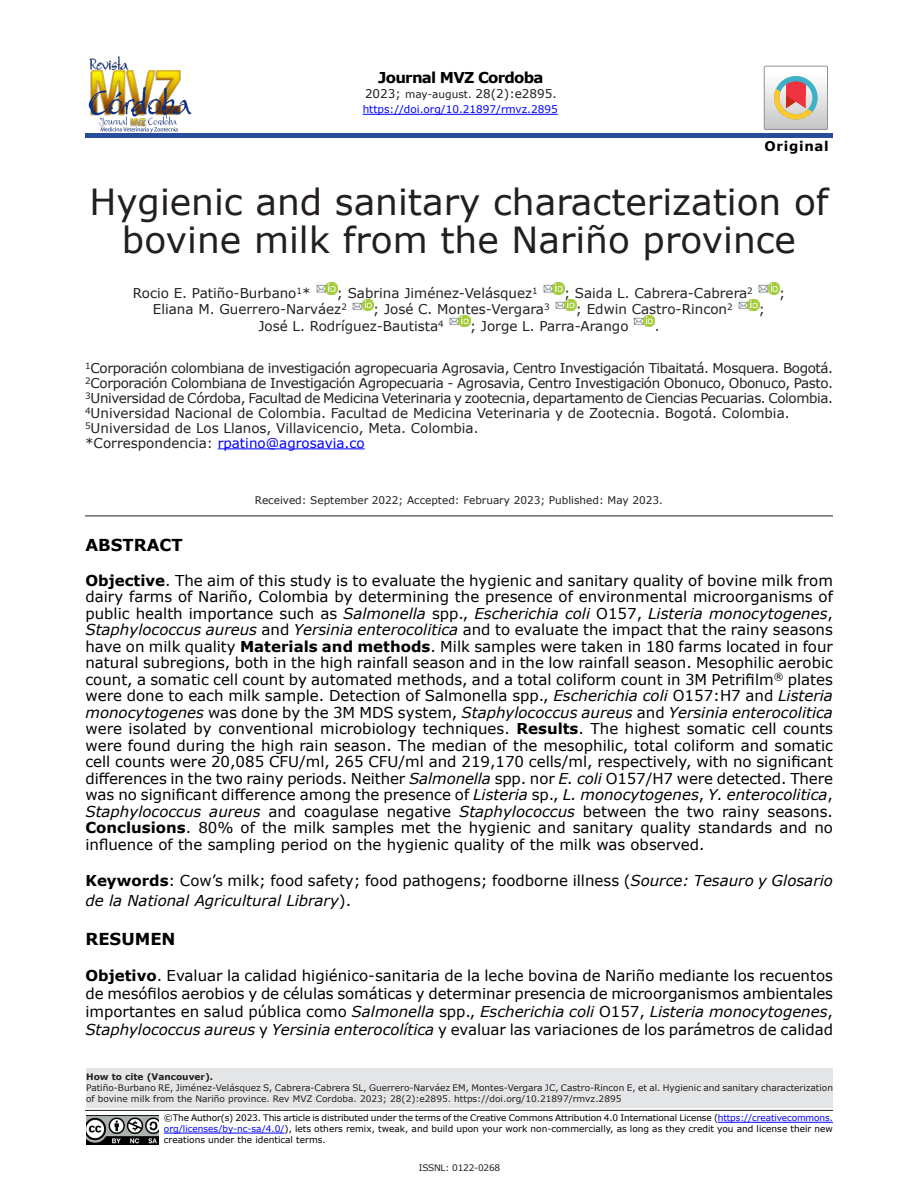
<style>
.page{position:relative;width:918px;height:1188px;background:#fff}
.page>*{position:absolute;margin:0;border:0;box-sizing:border-box;transform-origin:0 0}
.T1{font:36px/37.5px "Verdana";color:#231f20;text-align:center}
.t1{font:700 16.5px "Verdana";color:#000}
.t2{font:15px/16.5px "Verdana";color:#000;text-align:justify}
.t3{font:700 15px "Verdana";letter-spacing:-.05em;color:#000}
.Filiación{font:13.5px "Verdana";letter-spacing:-.03em;color:#231f20}
.Autores{font:13.5px "Verdana";color:#231f20}
.Filiación-2{font:13.5px "Verdana";color:#231f20}
.Filiación-3{font:13.5px "Verdana";color:#00f}
.t4{font:700 13.35px "Verdana";letter-spacing:.05em;color:#000}
.t5{font:12px "Verdana";color:#231f20}
.Recibido{font:10.5px "Verdana";color:#231f20}
.t6{font:10.5px "Verdana";color:#00f}
.t7{font:9px/10.8px "Verdana";color:#000;text-align:justify}
.t8{font:9px/10.8px "Verdana";color:#231f20}
.t9{font:700 9px "Verdana";color:#231f20}
.t10{font:9px "Verdana";letter-spacing:-.025em;color:#231f20}
.s1{font-size:10.5px}
.s2{color:#231f20}
.s3{font-weight:700}
.s4{font-style:italic}
.s5{color:#00f}
</style>
<div class="page">
<hr style="left:85px;top:1110px;width:748px;height:1px;background:#231f20">
<div style="left:86px;top:1068px;width:747px;height:39px;background:#e4e5e7"></div>
<hr style="left:85px;top:134px;width:748px;height:4px;background:#274d9b">
<hr style="left:363px;top:114px;width:195px;height:1px;background:#00f">
<hr style="left:718px;top:1122px;width:115px;height:1px;background:#00f">
<hr style="left:164px;top:1133px;width:121px;height:1px;background:#00f">
<img style="left:86px;top:1116px;width:73px;height:29px">
<img style="left:85px;top:56px;width:110px;height:78px">
<svg style="left:764px;top:66px;width:64px;height:63px"></svg>
<hr style="left:218px;top:448px;width:147px;height:1px;background:#00f">
<svg style="left:316px;top:283px;width:21px;height:11px"></svg>
<svg style="left:352px;top:299px;width:21px;height:12px"></svg>
<svg style="left:543px;top:283px;width:33px;height:27px"></svg>
<svg style="left:738px;top:283px;width:41px;height:27px"></svg>
<svg style="left:449px;top:315px;width:21px;height:12px"></svg>
<svg style="left:633px;top:315px;width:22px;height:12px"></svg>
<hr style="left:85px;top:516px;width:748px;height:1px;background:#231f20">
<p class="t3" style="left:378px;top:66px;width:167px">Journal MVZ Cordoba</p>
<p class="t5" style="left:365px;top:85px;width:193px">2023; <span class="s1">may-august.</span> 28(2):e2895.</p>
<p class="t6" style="left:363px;top:102px;width:197px">https://doi.org/10.21897/rmvz.2895</p>
<p class="t4" style="left:765px;top:137px;width:66px">Original</p>
<p class="T1" style="left:89px;top:183px;width:741px">Hygienic and sanitary characterization of bovine milk from the Nariño province</p>
<p class="Autores" style="left:133px;top:284px;width:179px">Rocio E. Patiño-Burbano<sup>1</sup>*</p>
<p class="Autores" style="left:337px;top:284px;width:202px">; Sabrina Jiménez-Velásquez<sup>1</sup></p>
<p class="Autores" style="left:564px;top:284px;width:190px">; Saida L. Cabrera-Cabrera<sup>2</sup></p>
<p class="Autores" style="left:779px;top:284px;width:8px">;</p>
<p class="Autores" style="left:153px;top:300px;width:195px">Eliana M. Guerrero-Narváez<sup>2</sup></p>
<p class="Autores" style="left:373px;top:300px;width:178px">; José C. Montes-Vergara<sup>3</sup></p>
<p class="Autores" style="left:576px;top:300px;width:158px">; Edwin Castro-Rincon<sup>2</sup></p>
<p class="Autores" style="left:759px;top:300px;width:8px">;</p>
<p class="Autores" style="left:258px;top:317px;width:187px">José L. Rodríguez-Bautista<sup>4</sup></p>
<p class="Autores" style="left:470px;top:317px;width:160px">; Jorge L. Parra-Arango</p>
<p class="Autores" style="left:655px;top:317px;width:6px">.</p>
<p class="Filiación" style="left:85px;top:359px;width:750px"><sup>1</sup>Corporación colombiana de investigación agropecuaria Agrosavia, Centro Investigación Tibaitatá. Mosquera. Bogotá.</p>
<p class="Filiación" style="left:85px;top:374px;width:749px"><sup>2</sup>Corporación Colombiana de Investigación Agropecuaria - Agrosavia, Centro Investigación Obonuco, Obonuco, Pasto.</p>
<p class="Filiación" style="left:85px;top:389px;width:750px"><sup>3</sup>Universidad de Córdoba, Facultad de Medicina Veterinaria y zootecnia, departamento de Ciencias Pecuarias. Colombia.</p>
<p class="Filiación-2" style="left:85px;top:404px;width:706px"><sup>4</sup>Universidad Nacional de Colombia. Facultad de Medicina Veterinaria y de Zootecnia. Bogotá. Colombia.</p>
<p class="Filiación-2" style="left:85px;top:419px;width:395px"><sup>5</sup>Universidad de Los Llanos, Villavicencio, Meta. Colombia.</p>
<p class="Filiación-3" style="left:85px;top:434px;width:281px"><span class="s2">*Correspondencia:</span> rpatino@agrosavia.co</p>
<p class="Recibido" style="left:255px;top:493px;width:410px">Received: September 2022; Accepted: February 2023; Published: May 2023.</p>
<p class="t1" style="left:85px;top:534px;width:99px">ABSTRACT</p>
<p class="t2" style="left:85px;top:572px;width:749px"><span class="s3">Objective</span>. The aim of this study is to evaluate the hygienic and sanitary quality of bovine milk from dairy farms of Nariño, Colombia by determining the presence of environmental microorganisms of public health importance such as <span class="s4">Salmonella</span> spp., <span class="s4">Escherichia coli</span> O157, <span class="s4">Listeria monocytogenes</span>, <span class="s4">Staphylococcus aureus</span> and <span class="s4">Yersinia enterocolitica</span> and to evaluate the impact that the rainy seasons have on milk quality <span class="s3">Materials and methods</span>. Milk samples were taken in 180 farms located in four natural subregions, both in the high rainfall season and in the low rainfall season. Mesophilic aerobic count, a somatic cell count by automated methods, and a total coliform count in 3M Petrifilm<sup>®</sup> plates were done to each milk sample. Detection of Salmonella spp., <span class="s4">Escherichia coli</span> O157:H7 and <span class="s4">Listeria monocytogenes</span> was done by the 3M MDS system, <span class="s4">Staphylococcus aureus</span> and <span class="s4">Yersinia enterocolitica </span>were isolated by conventional microbiology techniques. <span class="s3">Results</span>. The highest somatic cell counts were found during the high rain season. The median of the mesophilic, total coliform and somatic cell counts were 20,085 CFU/ml, 265 CFU/ml and 219,170 cells/ml, respectively, with no significant differences in the two rainy periods. Neither <span class="s4">Salmonella</span> spp. nor <span class="s4">E. coli</span> O157/H7 were detected. There was no significant difference among the presence of <span class="s4">Listeria</span> sp., <span class="s4">L. monocytogenes</span>, <span class="s4">Y. enterocolitica</span>, <span class="s4">Staphylococcus aureus</span> and coagulase negative <span class="s4">Staphylococcus</span> between the two rainy seasons.<br><span class="s3">Conclusions</span>. 80% of the milk samples met the hygienic and sanitary quality standards and no influence of the sampling period on the hygienic quality of the milk was observed.</p>
<p class="t2" style="left:85px;top:870px;width:749px;line-height:19.8px"><span class="s3">Keywords</span>: Cow’s milk; food safety; food pathogens; foodborne illness (<span class="s4">Source: Tesauro y Glosario de la National Agricultural Library</span>).</p>
<p class="t1" style="left:85px;top:928px;width:92px">RESUMEN</p>
<p class="t2" style="left:85px;top:967px;width:749px;line-height:18px"><span class="s3">Objetivo</span>. Evaluar la calidad higiénico-sanitaria de la leche bovina de Nariño mediante los recuentos de mesófilos aerobios y de células somáticas y determinar presencia de microorganismos ambientales importantes en salud pública como <span class="s4">Salmonella</span> spp., <span class="s4">Escherichia coli</span> O157, <span class="s4">Listeria monocytogenes</span>, <span class="s4">Staphylococcus aureus</span> y <span class="s4">Yersinia enterocolítica</span> y evaluar las variaciones de los parámetros de calidad</p>
<p class="t9" style="left:86px;top:1071px;width:128px">How to cite (Vancouver).</p>
<p class="t8" style="left:86px;top:1082px;width:748px">Patiño-Burbano RE, Jiménez-Velásquez S, Cabrera-Cabrera SL, Guerrero-Narváez EM, Montes-Vergara JC, Castro-Rincon E, et al. Hygienic and sanitary characterization of bovine milk from the Nariño province. Rev MVZ Cordoba. 2023; 28(2):e2895. https://doi.org/10.21897/rmvz.2895</p>
<p class="t7" style="left:164px;top:1113px;width:671px">©The Author(s) 2023. This article is distributed under the terms of the Creative Commons Attribution 4.0 International License (<span class="s5">https://creativecommons. org/licenses/by-nc-sa/4.0/</span>), lets others remix, tweak, and build upon your work non-commercially, as long as they credit you and license their new creations under the identical terms.</p>
<p class="t10" style="left:419px;top:1161px;width:83px">ISSNL: 0122-0268</p>
</div>
